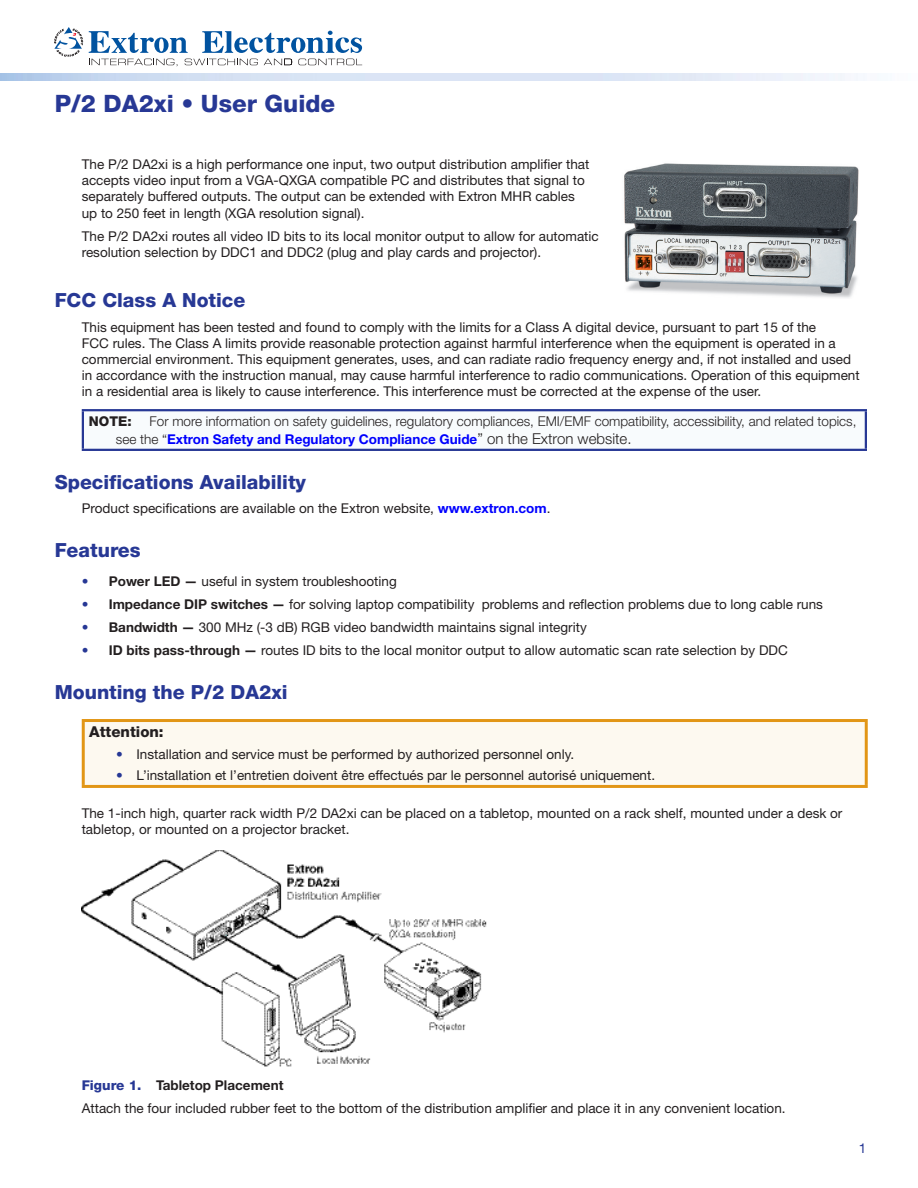
<style>
.page{position:relative;width:918px;height:1188px;background:#fff}
.page>*{position:absolute;margin:0;border:0;box-sizing:border-box;transform-origin:0 0}
.t1{font:800 24px "Helvetica Neue LT Std";color:#273895}
.t2{font:800 19.5px "Helvetica Neue LT Std";color:#273895}
.t3{font:800 15px "Helvetica Neue LT Std";color:#231f20}
.t4{font:13.5px/16.2px "Helvetica Neue LT Std";color:#231f20}
.t5{font:300 13.5px/18px "Helvetica Neue LT Std";color:#231f20}
.t6{font:800 13.5px "Helvetica Neue LT Std";color:#231f20}
.t7{font:13.5px "Helvetica Neue LT Std";color:#273895}
.s1{font-weight:700;color:#00f}
.s2{font-size:15px}
.s3{color:#273895}
.s4{font-weight:700}
.s5{font-weight:800;color:#273895}
</style>
<div class="page">
<svg style="left:54px;top:27px;width:29px;height:30px"></svg>
<svg style="left:89px;top:31px;width:99px;height:22px"></svg>
<svg style="left:202px;top:31px;width:160px;height:22px"></svg>
<svg style="left:89px;top:59px;width:89px;height:7px"></svg>
<svg style="left:185px;top:59px;width:73px;height:6px"></svg>
<svg style="left:264px;top:59px;width:28px;height:6px"></svg>
<svg style="left:298px;top:59px;width:64px;height:6px"></svg>
<img style="left:624px;top:163px;width:235px;height:135px">
<div style="left:83px;top:410px;width:783px;height:40px;background:#f8fbfd"></div>
<hr style="left:82px;top:409px;width:785px;height:2px;background:#273895">
<hr style="left:82px;top:411px;width:2px;height:38px;background:#273895">
<hr style="left:865px;top:411px;width:2px;height:38px;background:#273895">
<hr style="left:82px;top:449px;width:785px;height:2px;background:#273895">
<div style="left:83px;top:721px;width:783px;height:65px;background:#fdf9f0"></div>
<hr style="left:82px;top:719px;width:786px;height:3px;background:#e29616">
<hr style="left:82px;top:722px;width:3px;height:63px;background:#e29616">
<hr style="left:865px;top:722px;width:3px;height:63px;background:#e29616">
<hr style="left:82px;top:785px;width:786px;height:3px;background:#e29616">
<img style="left:82px;top:850px;width:405px;height:217px">
<h1 class="t1" style="left:55px;top:90px;width:282px">P/2 DA2xi • User Guide</h1>
<p class="t4" style="left:82px;top:156px;width:509px">The P/2 DA2xi is a high performance one input, two output distribution amplifier that accepts video input from a VGA-QXGA compatible PC and distributes that signal to separately buffered outputs. The output can be extended with Extron MHR cables up to 250 feet in length (XGA resolution signal).</p>
<p class="t4" style="left:82px;top:228px;width:519px">The P/2 DA2xi routes all video ID bits to its local monitor output to allow for automatic resolution selection by DDC1 and DDC2 (plug and play cards and projector).</p>
<h2 class="t2" style="left:55px;top:289px;width:192px">FCC Class A Notice</h2>
<p class="t4" style="left:82px;top:318px;width:779px">This equipment has been tested and found to comply with the limits for a Class A digital device, pursuant to part 15 of the<br>FCC rules. The Class A limits provide reasonable protection against harmful interference when the equipment is operated in a commercial environment. This equipment generates, uses, and can radiate radio frequency energy and, if not installed and used in accordance with the instruction manual, may cause harmful interference to radio communications. Operation of this equipment in a residential area is likely to cause interference. This interference must be corrected at the expense of the user.</p>
<p class="t6" style="left:89px;top:413px;width:44px">NOTE:</p>
<p class="t5" style="left:116px;top:412px;width:742px;text-indent:34px">For more information on safety guidelines, regulatory compliances, EMI/EMF compatibility, accessibility, and related topics, see the “<span class="s1">Extron Safety and Regulatory Compliance Guide</span><span class="s2">” on the Extron website.</span></p>
<h2 class="t2" style="left:55px;top:470px;width:253px">Specifications Availability</h2>
<p class="t4" style="left:82px;top:500px;width:470px">Product specifications are available on the Extron website, <span class="s1">www.extron.com</span>.</p>
<h2 class="t2" style="left:55px;top:538px;width:87px">Features</h2>
<p class="t4" style="left:82px;top:573px;width:317px"><span class="s3">•</span> <span class="s4">Power LED —</span> useful in system troubleshooting</p>
<p class="t4" style="left:82px;top:596px;width:743px"><span class="s3">•</span> <span class="s4">Impedance DIP switches —</span> for solving laptop compatibility problems and reflection problems due to long cable runs</p>
<p class="t4" style="left:82px;top:619px;width:507px"><span class="s3">•</span> <span class="s4">Bandwidth —</span> 300 MHz (-3 dB) RGB video bandwidth maintains signal integrity</p>
<p class="t4" style="left:82px;top:642px;width:708px"><span class="s3">•</span> <span class="s4">ID bits pass-through —</span> routes ID bits to the local monitor output to allow automatic scan rate selection by DDC</p>
<h2 class="t2" style="left:55px;top:680px;width:234px">Mounting the P/2 DA2xi</h2>
<p class="t3" style="left:89px;top:723px;width:76px">Attention:</p>
<p class="t4" style="left:116px;top:746px;width:460px"><span class="s3">•</span> Installation and service must be performed by authorized personnel only.</p>
<p class="t4" style="left:116px;top:767px;width:540px"><span class="s3">•</span> L’installation et l’entretien doivent être effectués par le personnel autorisé uniquement.</p>
<p class="t4" style="left:82px;top:805px;width:762px">The 1-inch high, quarter rack width P/2 DA2xi can be placed on a tabletop, mounted on a rack shelf, mounted under a desk or tabletop, or mounted on a projector bracket.</p>
<p class="t4" style="left:82px;top:1074px;width:705px;line-height:23px"><span class="s5">Figure 1.</span> <span class="s4">Tabletop Placement<br></span>Attach the four included rubber feet to the bottom of the distribution amplifier and place it in any convenient location.</p>
<p class="t7" style="left:859px;top:1140px;width:9px">1</p>
</div>
